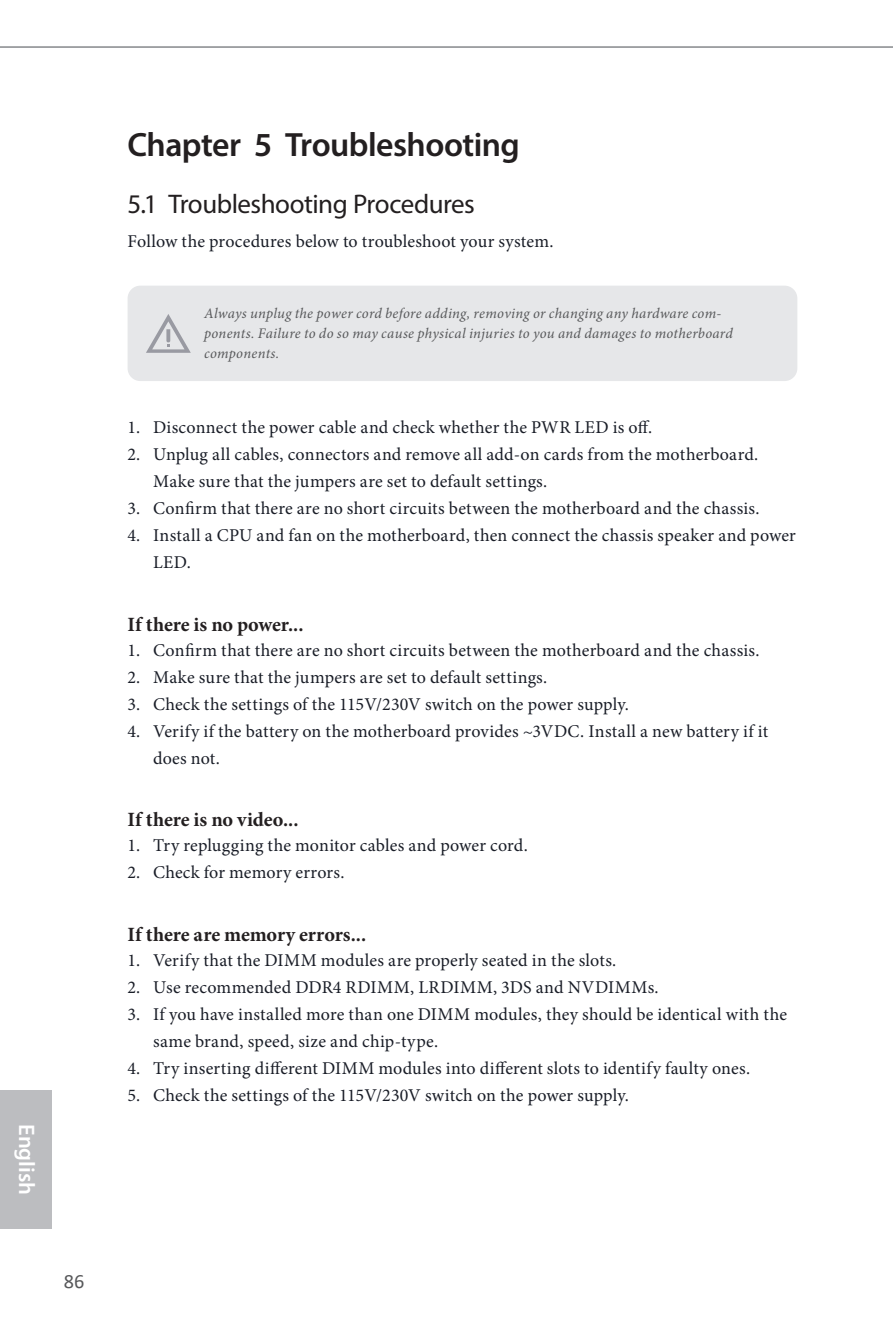
<style>
.page{position:relative;width:893px;height:1340px;background:#fff}
.page>*{position:absolute;margin:0;border:0;box-sizing:border-box;transform-origin:0 0}
.t1{font:600 33.75px "Myriad Pro";letter-spacing:-.015em;color:#231f20}
.t2{font:27px "Myriad Pro";letter-spacing:-.02em;color:#231f20}
.t3{font:600 22.5px "Myriad Pro";color:#fff}
.t4{font:700 20.25px "Minion Pro";letter-spacing:-.005em;color:#231f20}
.t5{font:20.25px "Calibri";color:#57585a}
.t6{font:18px/27px "Minion Pro";letter-spacing:.01em;color:#191d27}
.t7{font:italic 14.62px/20.2px "Minion Pro";letter-spacing:.02em;color:#57585a}
</style>
<div class="page">
<div style="left:0;top:1090px;width:52px;height:139px;background:#bcbdc0"></div>
<hr style="left:0;top:46px;width:893px;height:2px;background:#939598">
<div style="left:128px;top:286px;width:669px;height:95px;background:#e6e7e9;border-radius:13px"></div>
<svg style="left:146px;top:314px;width:45px;height:39px"></svg>
<p class="t3" style="left:41px;top:1124px;width:73px;rotate:90deg">English</p>
<p class="t5" style="left:64px;top:1267px;width:22px">86</p>
<h1 class="t1" style="left:128px;top:123px;width:394px">Chapter 5 Troubleshooting</h1>
<h2 class="t2" style="left:128px;top:187px;width:349px">5.1 Troubleshooting Procedures</h2>
<p class="t6" style="left:128px;top:228px;width:427px">Follow the procedures below to troubleshoot your system.</p>
<p class="t7" style="left:204px;top:303px;width:530px">Always unplug the power cord before adding, removing or changing any hardware com&shy;ponents. Failure to do so may cause physical injuries to you and damages to motherboard components.</p>
<p class="t6" style="left:128px;top:414px;width:526px">1. Disconnect the power cable and check whether the PWR LED is off.</p>
<p class="t6" style="left:153px;top:441px;width:607px;text-indent:-26px">2. Unplug all cables, connectors and remove all add-on cards from the motherboard.<br>Make sure that the jumpers are set to default settings.</p>
<p class="t6" style="left:128px;top:495px;width:633px">3. Confirm that there are no short circuits between the motherboard and the chassis.</p>
<p class="t6" style="left:153px;top:522px;width:644px;text-indent:-26px">4. Install a CPU and fan on the motherboard, then connect the chassis speaker and power<br>LED.</p>
<p class="t4" style="left:128px;top:610px;width:177px">If there is no power...</p>
<p class="t6" style="left:128px;top:636px;width:633px">1. Confirm that there are no short circuits between the motherboard and the chassis.</p>
<p class="t6" style="left:128px;top:663px;width:421px">2. Make sure that the jumpers are set to default settings.</p>
<p class="t6" style="left:128px;top:690px;width:503px">3. Check the settings of the 115V/230V switch on the power supply.</p>
<p class="t6" style="left:153px;top:717px;width:617px;text-indent:-26px">4. Verify if the battery on the motherboard provides ~3VDC. Install a new battery if it does not.</p>
<p class="t4" style="left:128px;top:805px;width:173px">If there is no video...</p>
<p class="t6" style="left:128px;top:832px;width:402px">1. Try replugging the monitor cables and power cord.</p>
<p class="t6" style="left:128px;top:859px;width:218px">2. Check for memory errors.</p>
<p class="t4" style="left:128px;top:919px;width:240px">If there are memory errors...</p>
<p class="t6" style="left:128px;top:946px;width:490px">1. Verify that the DIMM modules are properly seated in the slots.</p>
<p class="t6" style="left:128px;top:973px;width:533px">2. Use recommended DDR4 RDIMM, LRDIMM, 3DS and NVDIMMs.</p>
<p class="t6" style="left:153px;top:1000px;width:635px;text-indent:-26px">3. If you have installed more than one DIMM modules, they should be identical with the same brand, speed, size and chip-type.</p>
<p class="t6" style="left:128px;top:1054px;width:624px">4. Try inserting different DIMM modules into different slots to identify faulty ones.</p>
<p class="t6" style="left:128px;top:1081px;width:503px">5. Check the settings of the 115V/230V switch on the power supply.</p>
</div>
